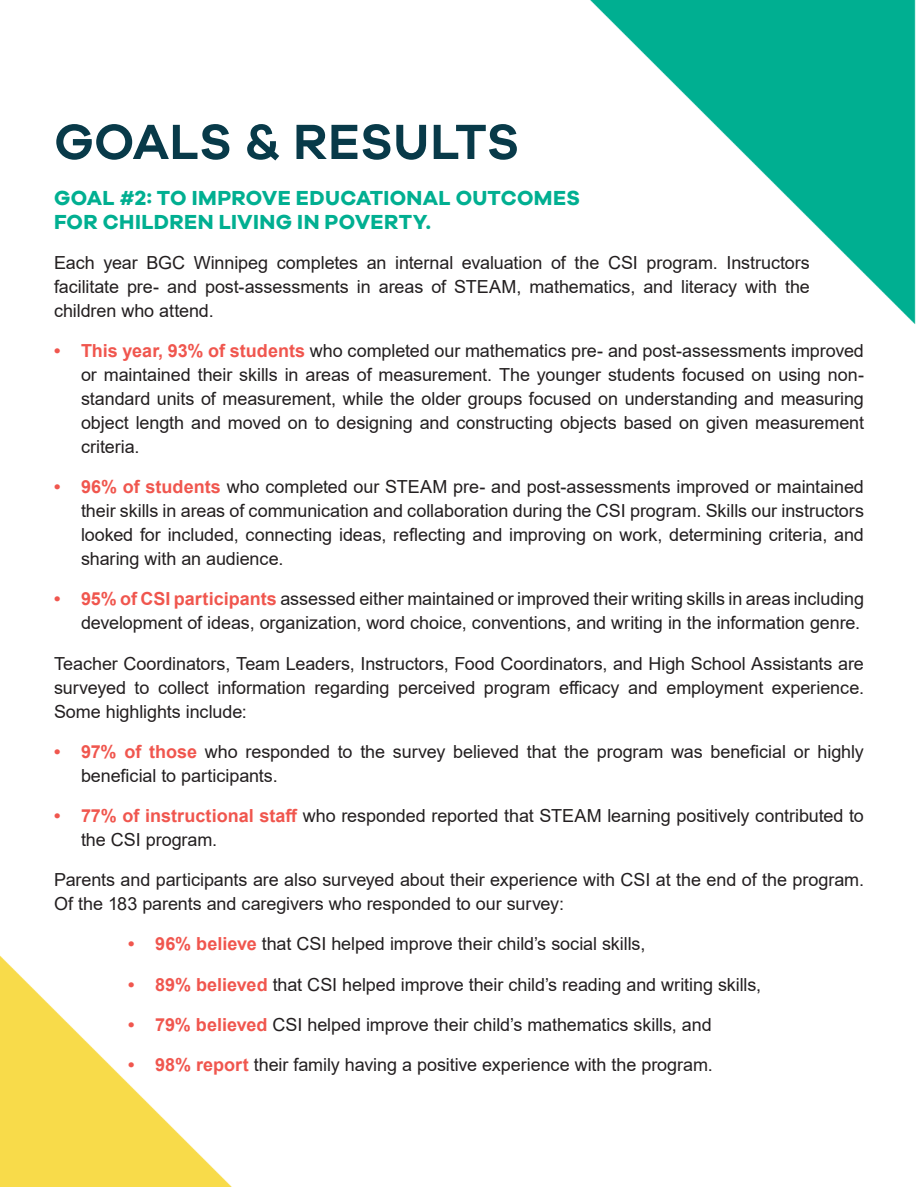
<style>
.page{position:relative;width:918px;height:1188px;background:#fff}
.page>*{position:absolute;margin:0;border:0;box-sizing:border-box;transform-origin:0 0}
.t1{font:600 51px "Galano Grotesque";color:#083a49}
.t2{font:700 21px/24px "Galano Grotesque";letter-spacing:.015em;color:#01af91}
.t3{font:18px/24px "Arial";letter-spacing:-.005em;color:#231f20;text-align:justify}
.s1{font-weight:700;color:#f0564e}
</style>
<div class="page">
<img style="left:0;top:0;width:916px;height:1187px">
<p class="t1" style="left:54px;top:111px;width:467px">GOALS &amp; RESULTS</p>
<p class="t2" style="left:54px;top:185px;width:528px">GOAL #2: TO IMPROVE EDUCATIONAL OUTCOMES<br>FOR CHILDREN LIVING IN POVERTY.</p>
<p class="t3" style="left:54px;top:250px;width:757px">Each year BGC Winnipeg completes an internal evaluation of the CSI program. Instructors facilitate pre- and post-assessments in areas of STEAM, mathematics, and literacy with the children who attend.</p>
<p class="t3" style="left:81px;top:339px;width:785px;text-indent:-27px"><span class="s1">• This year, 93% of students</span> who completed our mathematics pre- and post-assessments improved or maintained their skills in areas of measurement. The younger students focused on using non&shy;standard units of measurement, while the older groups focused on understanding and measuring object length and moved on to designing and constructing objects based on given measurement criteria.</p>
<p class="t3" style="left:81px;top:475px;width:785px;text-indent:-27px"><span class="s1">• 96% of students</span> who completed our STEAM pre- and post-assessments improved or maintained their skills in areas of communication and collaboration during the CSI program. Skills our instructors looked for included, connecting ideas, reflecting and improving on work, determining criteria, and sharing with an audience.</p>
<p class="t3" style="left:54px;top:587px;width:812px;text-align:right"><span class="s1">• 95% of CSI participants</span> assessed either maintained or improved their writing skills in areas including development of ideas, organization, word choice, conventions, and writing in the information genre.</p>
<p class="t3" style="left:54px;top:651px;width:812px">Teacher Coordinators, Team Leaders, Instructors, Food Coordinators, and High School Assistants are surveyed to collect information regarding perceived program efficacy and employment experience.<br>Some highlights include:</p>
<p class="t3" style="left:81px;top:739px;width:784px;text-indent:-27px"><span class="s1">• 97% of those</span> who responded to the survey believed that the program was beneficial or highly beneficial to participants.</p>
<p class="t3" style="left:81px;top:804px;width:784px;text-indent:-27px"><span class="s1">• 77% of instructional staff</span> who responded reported that STEAM learning positively contributed to the CSI program.</p>
<p class="t3" style="left:54px;top:868px;width:812px">Parents and participants are also surveyed about their experience with CSI at the end of the program.<br>Of the 183 parents and caregivers who responded to our survey:</p>
<p class="t3" style="left:128px;top:932px;width:519px"><span class="s1">• 96% believe</span> that CSI helped improve their child’s social skills,</p>
<p class="t3" style="left:128px;top:972px;width:635px"><span class="s1">• 89% believed</span> that CSI helped improve their child’s reading and writing skills,</p>
<p class="t3" style="left:128px;top:1012px;width:585px"><span class="s1">• 79% believed</span> CSI helped improve their child’s mathematics skills, and</p>
<p class="t3" style="left:128px;top:1053px;width:586px"><span class="s1">• 98% report</span> their family having a positive experience with the program.</p>
</div>
